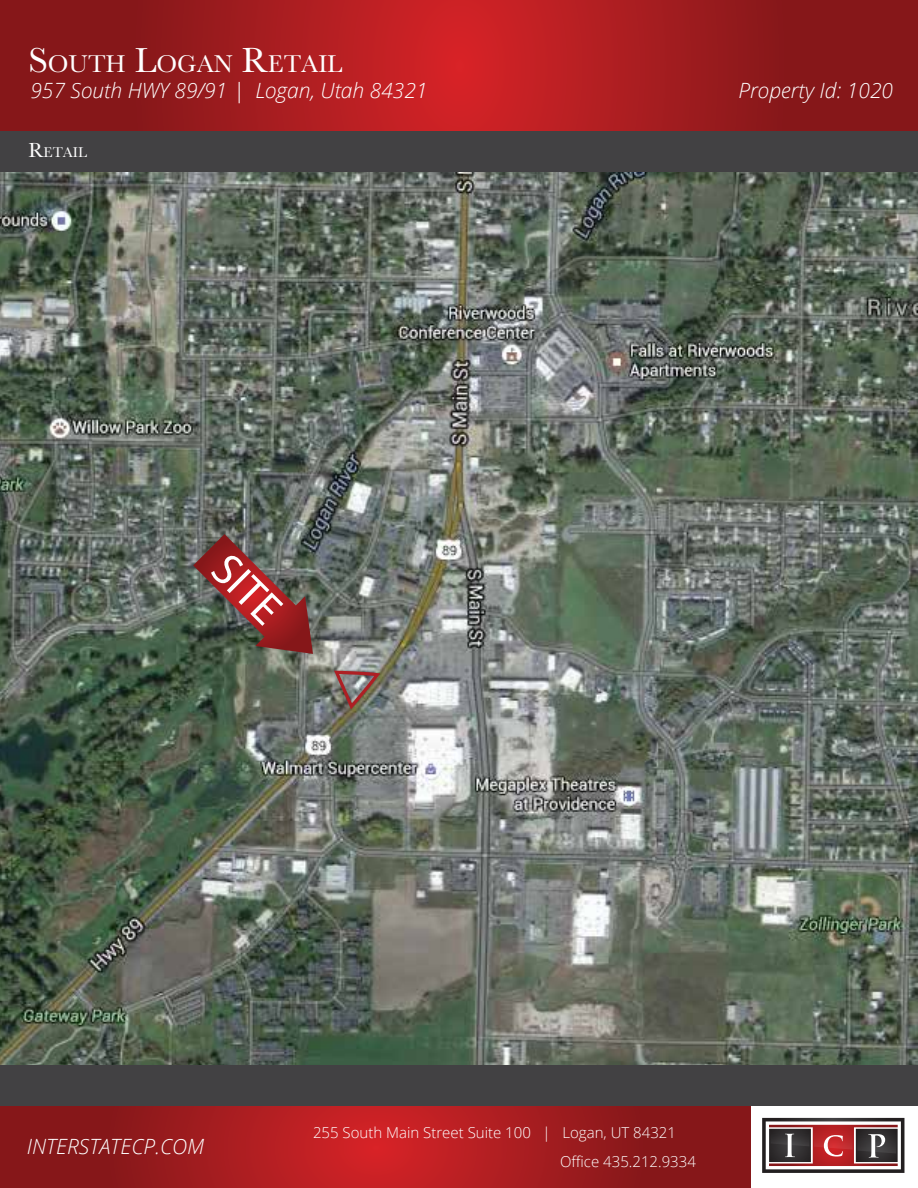
<style>
.page{position:relative;width:918px;height:1188px;background:#fff}
.page>*{position:absolute;margin:0;border:0;box-sizing:border-box;transform-origin:0 0}
.t1{font:45px "Myriad Pro";color:#fff}
.t2{font:25.2px "Baskerville";color:#fff}
.t3{font:italic 300 21px "Open Sans";color:#fff}
.t4{font:300 15px/28.3px "Open Sans";color:#fff}
.t5{font:14.7px "Baskerville";letter-spacing:-.005em;color:#fff}
.s1{font-size:36px}
.s2{font-size:21px}
</style>
<div class="page">
<img style="left:0;top:41px;width:918px;height:1053px">
<svg style="left:1px;top:1105px;width:750px;height:83px;background:#a01c1e"></svg>
<svg style="left:1px;top:0;width:917px;height:131px;background:#a11b1e"></svg>
<svg style="left:762px;top:1118px;width:142px;height:55px"></svg>
<div style="left:1px;top:1065px;width:917px;height:40px;background:#424143"></div>
<div style="left:1px;top:131px;width:917px;height:40px;background:#424143"></div>
<img style="left:332px;top:668px;width:51px;height:54px">
<svg style="left:193px;top:534px;width:120px;height:120px;background:#7a4742"></svg>
<p class="t2" style="left:28px;top:48px;width:316px"><span class="s1">S</span>OUTH <span class="s1">L</span>OGAN <span class="s1">R</span>ETAIL</p>
<p class="t3" style="left:30px;top:76px;width:399px">957 South HWY 89/91 | Logan, Utah 84321</p>
<p class="t5" style="left:28px;top:143px;width:60px"><span class="s2">R</span>ETAIL</p>
<h1 class="t1" style="left:239px;top:542px;width:79px;rotate:45deg">SITE</h1>
<p class="t3" style="left:738px;top:76px;width:156px">Property Id: 1020</p>
<p class="t3" style="left:27px;top:1132px;width:179px">INTERSTATECP.COM</p>
<p class="t4" style="left:560px;top:1118px;width:137px;text-indent:-247px">255 South Main Street Suite 100 | Logan, UT 84321<br>Office 435.212.9334</p>
</div>
